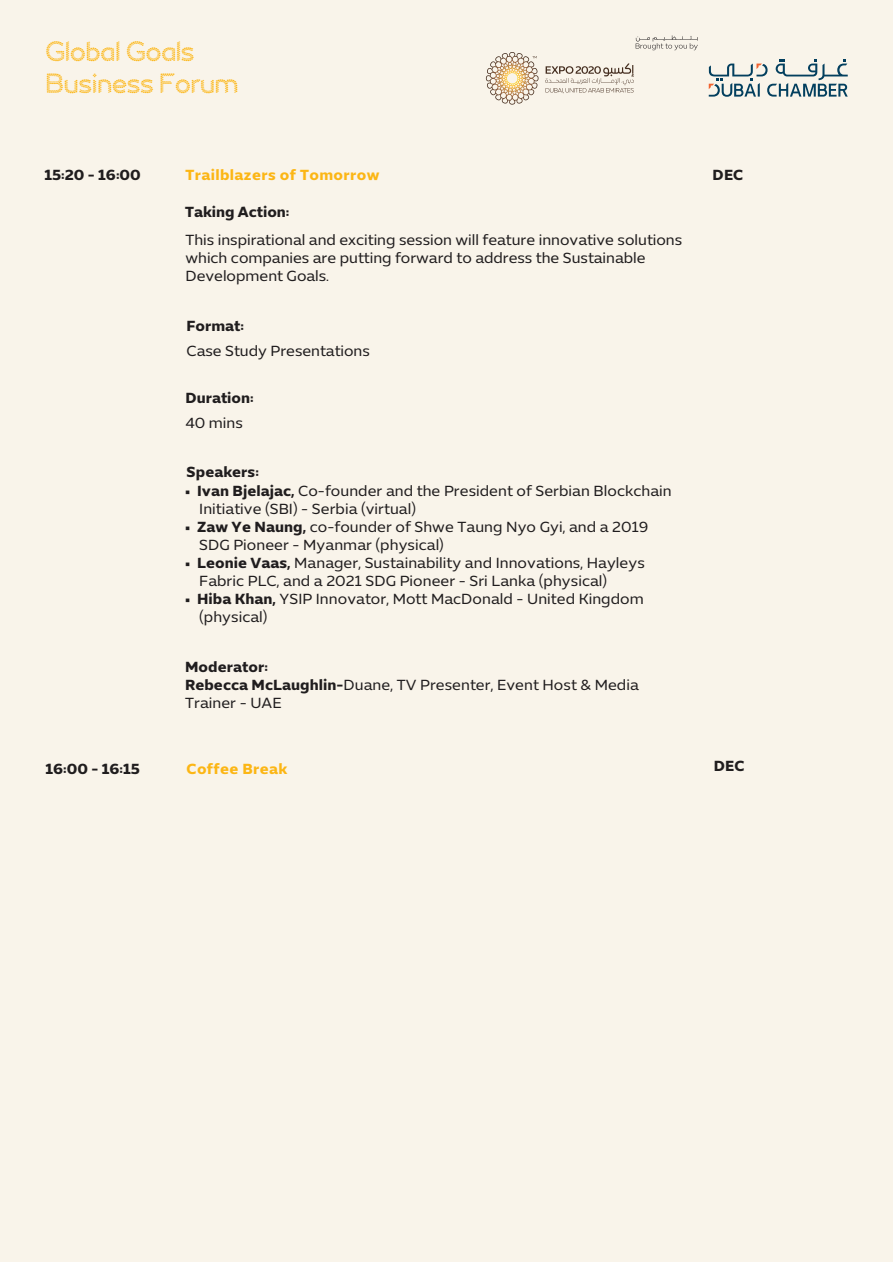
<style>
.page{position:relative;width:893px;height:1263px;background:#fff}
.page>*{position:absolute;margin:0;border:0;box-sizing:border-box;transform-origin:0 0}
.t1{font:27px/32.4px "Expo 2020 Headline";color:#fcb615}
.t2{font:15px/18px "Expo Sans Std";letter-spacing:.005em;color:#201d1e}
.t3{font:700 15px "Expo Sans Std";color:#201d1e}
.t4{font:700 15px "Expo Sans Std";letter-spacing:.025em;color:#fcb615}
.s1{font-weight:700}
</style>
<div class="page">
<div style="left:0;top:0;width:892px;height:1262px;background:#f9f4ea"></div>
<svg style="left:708px;top:60px;width:139px;height:37px"></svg>
<svg style="left:545px;top:63px;width:89px;height:30px"></svg>
<svg style="left:486px;top:52px;width:50px;height:53px"></svg>
<svg style="left:635px;top:35px;width:63px;height:15px"></svg>
<h1 class="t1" style="left:45px;top:36px;width:194px">Global Goals<br>Business Forum</h1>
<p class="t3" style="left:44px;top:165px;width:98px">15:20 - 16:00</p>
<p class="t4" style="left:185px;top:165px;width:196px">Trailblazers of Tomorrow</p>
<p class="t3" style="left:712px;top:166px;width:32px">DEC</p>
<p class="t3" style="left:185px;top:203px;width:106px">Taking Action:</p>
<p class="t2" style="left:185px;top:230px;width:498px">This inspirational and exciting session will feature innovative solutions which companies are putting forward to address the Sustainable<br>Development Goals.</p>
<p class="t3" style="left:187px;top:317px;width:59px">Format:</p>
<p class="t2" style="left:187px;top:342px;width:185px">Case Study Presentations</p>
<p class="t3" style="left:185px;top:389px;width:70px">Duration:</p>
<p class="t2" style="left:185px;top:414px;width:59px">40 mins</p>
<p class="t3" style="left:187px;top:462px;width:74px">Speakers:</p>
<p class="t2" style="left:199px;top:482px;width:474px;text-indent:-14px"><span class="s1">• Ivan Bjelajac,</span> Co-founder and the President of Serbian Blockchain<br>Initiative (SBI) - Serbia (virtual)</p>
<p class="t2" style="left:199px;top:518px;width:450px;text-indent:-14px"><span class="s1">• Zaw Ye Naung,</span> co-founder of Shwe Taung Nyo Gyi, and a 2019<br>SDG Pioneer - Myanmar (physical)</p>
<p class="t2" style="left:199px;top:554px;width:447px;text-indent:-14px"><span class="s1">• Leonie Vaas,</span> Manager, Sustainability and Innovations, Hayleys<br>Fabric PLC, and a 2021 SDG Pioneer - Sri Lanka (physical)</p>
<p class="t2" style="left:199px;top:590px;width:446px;text-indent:-14px"><span class="s1">• Hiba Khan,</span> YSIP Innovator, Mott MacDonald - United Kingdom (physical)</p>
<p class="t2" style="left:185px;top:657px;width:455px"><span class="s1">Moderator:<br>Rebecca McLaughlin-</span>Duane, TV Presenter, Event Host &amp; Media<br>Trainer - UAE</p>
<p class="t3" style="left:45px;top:759px;width:96px">16:00 - 16:15</p>
<p class="t4" style="left:186px;top:759px;width:102px">Coffee Break</p>
<p class="t3" style="left:713px;top:756px;width:32px">DEC</p>
</div>
